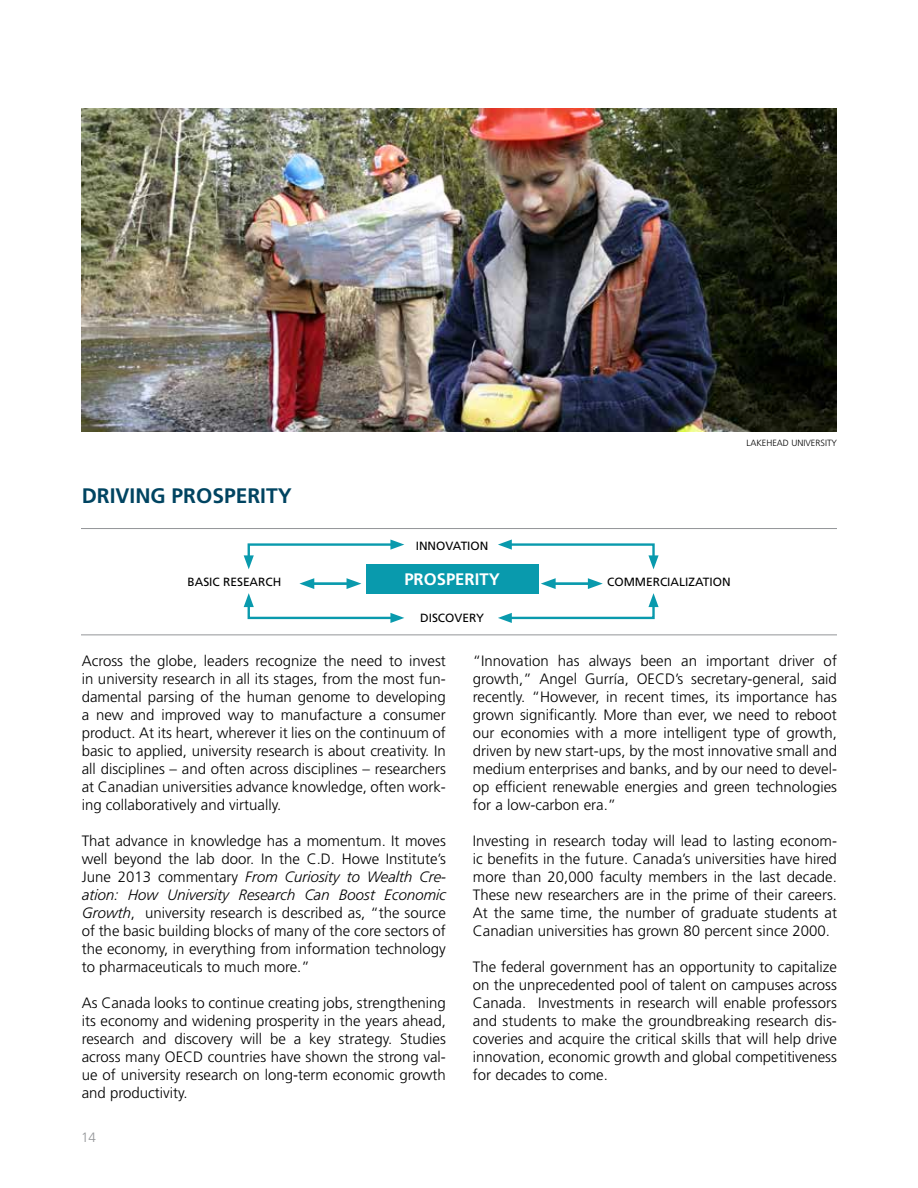
<style>
.page{position:relative;width:918px;height:1188px;background:#fff}
.page>*{position:absolute;margin:0;border:0;box-sizing:border-box;transform-origin:0 0}
.t1{font:700 21px "Frutiger LT Std";color:#004461}
.t2{font:700 16.65px "Frutiger LT Std";color:#fff}
.t3{font:300 15px/18px "Frutiger LT Std";color:#000;text-align:justify}
.t4{font:300 13.5px "Frutiger LT Std";color:#939598}
.t5{font:11.85px "Frutiger LT Std";color:#000}
.t6{font:300 9px "Frutiger LT Std";color:#000}
.s1{font-style:italic}
</style>
<div class="page">
<img style="left:82px;top:108px;width:755px;height:324px">
<div style="left:366px;top:564px;width:172px;height:30px;background:#099aad"></div>
<svg style="left:244px;top:540px;width:160px;height:29px"></svg>
<svg style="left:498px;top:540px;width:161px;height:29px"></svg>
<svg style="left:244px;top:578px;width:160px;height:45px"></svg>
<svg style="left:498px;top:578px;width:161px;height:45px"></svg>
<hr style="left:81px;top:528px;width:756px;height:1px;background:#939598">
<hr style="left:81px;top:635px;width:756px;height:1px;background:#939598">
<h1 class="t1" style="left:82px;top:484px;width:60px">DRIVING</h1>
<h1 class="t1" style="left:172px;top:484px;width:13px">PROSPERITY</h1>
<p class="t5" style="left:416px;top:539px;width:74px">INNOVATION</p>
<p class="t5" style="left:187px;top:575px;width:93px">BASIC RESEARCH</p>
<p class="t2" style="left:404px;top:570px;width:97px">PROSPERITY</p>
<p class="t5" style="left:607px;top:575px;width:125px">COMMERCIALIZATION</p>
<p class="t5" style="left:420px;top:611px;width:65px">DISCOVERY</p>
<p class="t6" style="left:746px;top:437px;width:92px">LAKEHEAD UNIVERSITY</p>
<p class="t3" style="left:82px;top:652px;width:366px">Across the globe, leaders recognize the need to invest in university research in all its stages, from the most fun&shy;damental parsing of the human genome to developing a new and improved way to manufacture a consumer product. At its heart, wherever it lies on the continuum of basic to applied, university research is about creativity. In all disciplines – and often across disciplines – researchers at Canadian universities advance knowledge, often work&shy;ing collaboratively and virtually.</p>
<p class="t3" style="left:82px;top:832px;width:367px">That advance in knowledge has a momentum. It moves well beyond the lab door. In the C.D. Howe Institute’s June 2013 commentary <span class="s1">From Curiosity to Wealth Cre&shy;ation: How University Research Can Boost Economic Growth</span>, university research is described as, “the source of the basic building blocks of many of the core sectors of the economy, in everything from information technology to pharmaceuticals to much more.”</p>
<p class="t3" style="left:82px;top:994px;width:366px">As Canada looks to continue creating jobs, strengthening its economy and widening prosperity in the years ahead, research and discovery will be a key strategy. Studies across many OECD countries have shown the strong val&shy;ue of university research on long-term economic growth and productivity.</p>
<p class="t4" style="left:81px;top:1130px;width:17px">14</p>
<p class="t3" style="left:473px;top:652px;width:366px">“Innovation has always been an important driver of growth,” Angel Gurría, OECD’s secretary-general, said recently. “However, in recent times, its importance has grown significantly. More than ever, we need to reboot our economies with a more intelligent type of growth, driven by new start-ups, by the most innovative small and medium enterprises and banks, and by our need to devel&shy;op efficient renewable energies and green technologies for a low-carbon era.”</p>
<p class="t3" style="left:473px;top:832px;width:366px">Investing in research today will lead to lasting econom&shy;ic benefits in the future. Canada’s universities have hired more than 20,000 faculty members in the last decade.<br>These new researchers are in the prime of their careers.<br>At the same time, the number of graduate students at Canadian universities has grown 80 percent since 2000.</p>
<p class="t3" style="left:473px;top:958px;width:366px">The federal government has an opportunity to capitalize on the unprecedented pool of talent on campuses across Canada. Investments in research will enable professors and students to make the groundbreaking research dis&shy;coveries and acquire the critical skills that will help drive innovation, economic growth and global competitiveness for decades to come.</p>
</div>
